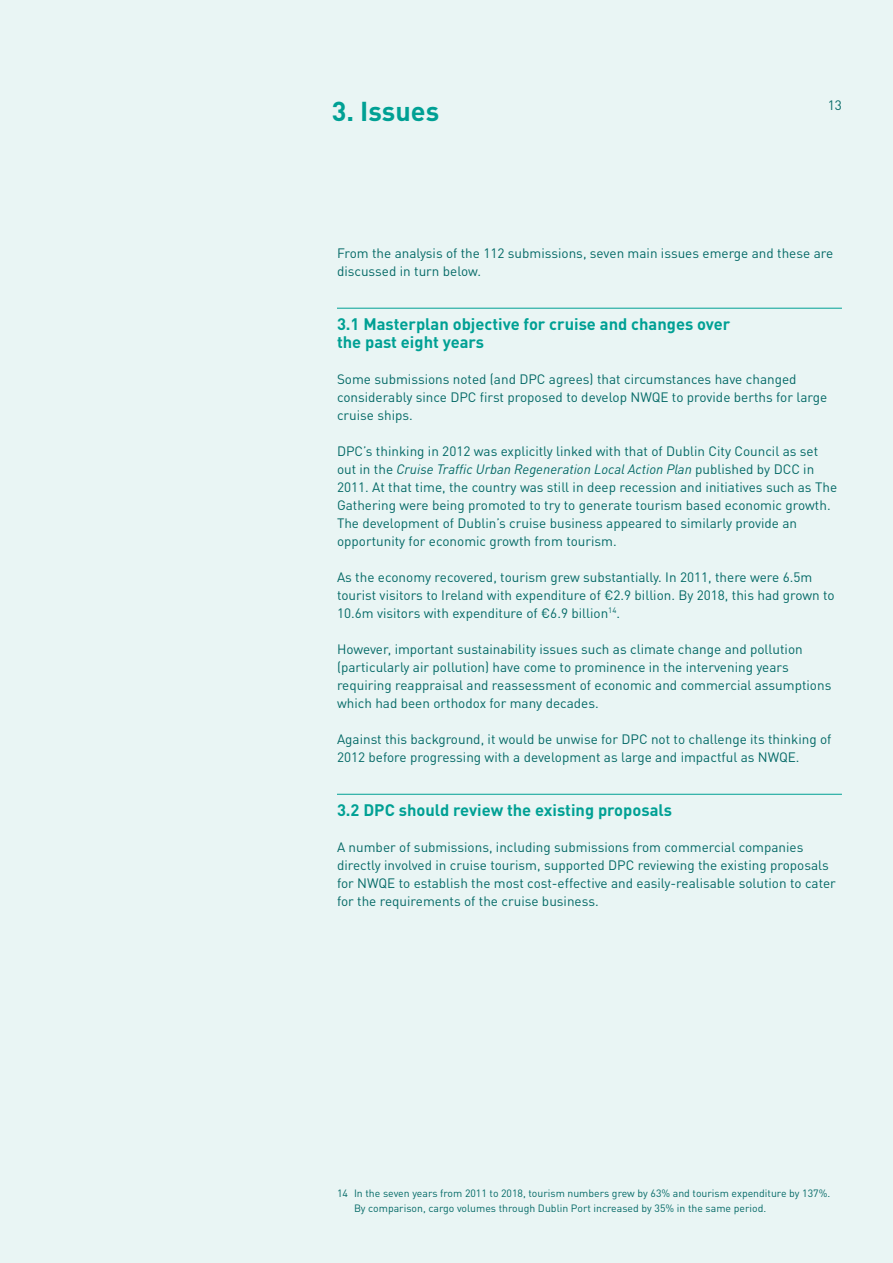
<style>
.page{position:relative;width:893px;height:1263px;background:#e9f5f4}
.page>*{position:absolute;margin:0;border:0;box-sizing:border-box;transform-origin:0 0}
.t1{font:700 27px "DIN Pro";color:#00a094}
.t2{font:700 16.5px/18px "DIN Pro";color:#00a094}
.t3{font:13.5px/18px "DIN Pro";color:#036966}
.t4{font:10.5px/15px "DIN Pro";color:#036966}
.s1{font-style:italic}
</style>
<div class="page">
<hr style="left:337px;top:308px;width:505px;height:1px;background:#00a094">
<hr style="left:337px;top:794px;width:505px;height:1px;background:#00a094">
<h1 class="t1" style="left:332px;top:88px;width:109px">3. Issues</h1>
<p class="t3" style="left:828px;top:95px;width:16px">13</p>
<p class="t3" style="left:337px;top:242px;width:498px">From the analysis of the 112 submissions, seven main issues emerge and these are discussed in turn below.</p>
<p class="t2" style="left:337px;top:313px;width:395px">3.1 Masterplan objective for cruise and changes over the past eight years</p>
<p class="t3" style="left:337px;top:368px;width:492px">Some submissions noted (and DPC agrees) that circumstances have changed considerably since DPC first proposed to develop NWQE to provide berths for large cruise ships.</p>
<p class="t3" style="left:337px;top:440px;width:502px">DPC’s thinking in 2012 was explicitly linked with that of Dublin City Council as set out in the <span class="s1">Cruise Traffic Urban Regeneration Local Action Plan</span> published by DCC in 2011. At that time, the country was still in deep recession and initiatives such as The Gathering were being promoted to try to generate tourism based economic growth.<br>The development of Dublin’s cruise business appeared to similarly provide an opportunity for economic growth from tourism.</p>
<p class="t3" style="left:337px;top:566px;width:499px">As the economy recovered, tourism grew substantially. In 2011, there were 6.5m tourist visitors to Ireland with expenditure of €2.9 billion. By 2018, this had grown to<br>10.6m visitors with expenditure of €6.9 billion<sup>14</sup>.</p>
<p class="t3" style="left:337px;top:638px;width:496px">However, important sustainability issues such as climate change and pollution (particularly air pollution) have come to prominence in the intervening years requiring reappraisal and reassessment of economic and commercial assumptions which had been orthodox for many decades.</p>
<p class="t3" style="left:337px;top:728px;width:496px">Against this background, it would be unwise for DPC not to challenge its thinking of<br>2012 before progressing with a development as large and impactful as NWQE.</p>
<p class="t2" style="left:337px;top:799px;width:337px">3.2 DPC should review the existing proposals</p>
<p class="t3" style="left:337px;top:836px;width:500px">A number of submissions, including submissions from commercial companies directly involved in cruise tourism, supported DPC reviewing the existing proposals for NWQE to establish the most cost-effective and easily-realisable solution to cater for the requirements of the cruise business.</p>
<p class="t4" style="left:354px;top:1184px;width:478px;text-indent:-17px">14 In the seven years from 2011 to 2018, tourism numbers grew by 63% and tourism expenditure by 137%.<br>By comparison, cargo volumes through Dublin Port increased by 35% in the same period.</p>
</div>
